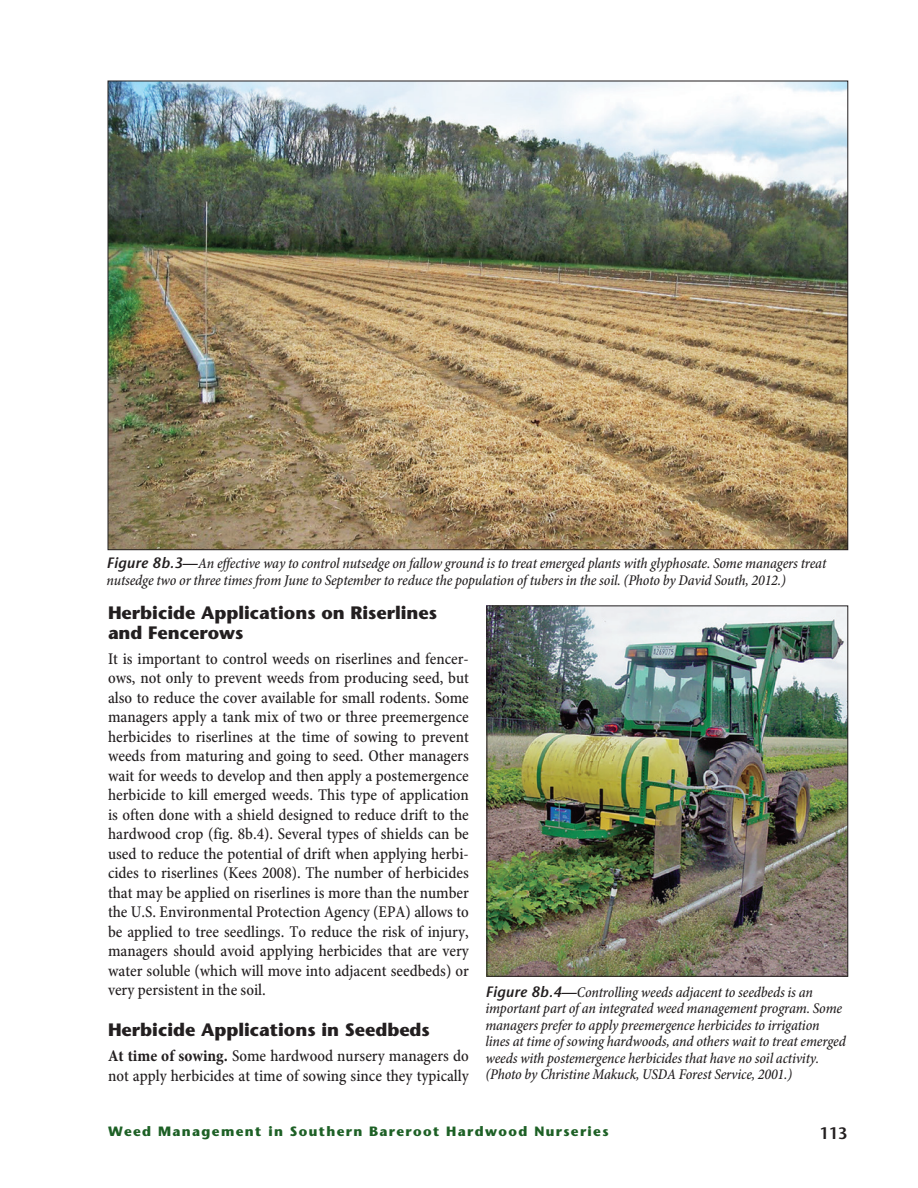
<style>
.page{position:relative;width:918px;height:1188px;background:#fff}
.page>*{position:absolute;margin:0;border:0;box-sizing:border-box;transform-origin:0 0}
.Headings_2{font:700 18px/19.5px "Stone Sans Std";color:#231f20}
.t1{font:500 condensed 16.5px/19.5px "Minion Pro";color:#231f20;text-align:justify}
.t2{font:600 16.5px "Stone Sans Std";color:#231f20}
.Captions{font:italic 500 condensed 15px/16.5px "Minion Pro";letter-spacing:-.01em;color:#231f20}
.Chapter_title_footer{font:700 13.5px "Stone Sans Std";letter-spacing:.1em;color:#1d6025}
.s1{font-family:"Stone Sans Std";font-weight:600;font-stretch:normal}
.s2{font-weight:700}
</style>
<div class="page">
<img style="left:110px;top:83px;width:736px;height:465px">
<img style="left:489px;top:608px;width:357px;height:367px">
<div style="left:487px;top:606px;width:361px;height:371px;border:1px solid #231f20"></div>
<p class="Captions" style="left:106px;top:556px;width:721px"><span class="s1">Figure 8b.3—</span>An effective way to control nutsedge on fallow ground is to treat emerged plants with glyphosate. Some managers treat nutsedge two or three times from June to September to reduce the population of tubers in the soil. (Photo by David South, 2012.)</p>
<p class="Headings_2" style="left:108px;top:603px;width:331px">Herbicide Applications on Riserlines and Fencerows</p>
<p class="t1" style="left:108px;top:649px;width:362px">It is important to control weeds on riserlines and fencer&shy;ows, not only to prevent weeds from producing seed, but also to reduce the cover available for small rodents. Some managers apply a tank mix of two or three preemergence herbicides to riserlines at the time of sowing to prevent weeds from maturing and going to seed. Other managers wait for weeds to develop and then apply a postemergence herbicide to kill emerged weeds. This type of application is often done with a shield designed to reduce drift to the hardwood crop (fig. 8b.4). Several types of shields can be used to reduce the potential of drift when applying herbi&shy;cides to riserlines (Kees 2008). The number of herbicides that may be applied on riserlines is more than the number the U.S. Environmental Protection Agency (EPA) allows to be applied to tree seedlings. To reduce the risk of injury, managers should avoid applying herbicides that are very water soluble (which will move into adjacent seedbeds) or very persistent in the soil.</p>
<p class="Headings_2" style="left:108px;top:1020px;width:323px">Herbicide Applications in Seedbeds</p>
<p class="t1" style="left:108px;top:1047px;width:362px"><span class="s2">At time of sowing.</span> Some hardwood nursery managers do not apply herbicides at time of sowing since they typically</p>
<p class="Captions" style="left:485px;top:984px;width:362px"><span class="s1">Figure 8b.4—</span>Controlling weeds adjacent to seedbeds is an important part of an integrated weed management program. Some managers prefer to apply preemergence herbicides to irrigation lines at time of sowing hardwoods, and others wait to treat emerged weeds with postemergence herbicides that have no soil activity. (Photo by Christine Makuck, USDA Forest Service, 2001.)</p>
<p class="Chapter_title_footer" style="left:108px;top:1124px;width:502px">Weed Management in Southern Bareroot Hardwood Nurseries</p>
<p class="t2" style="left:819px;top:1123px;width:30px">113</p>
</div>
